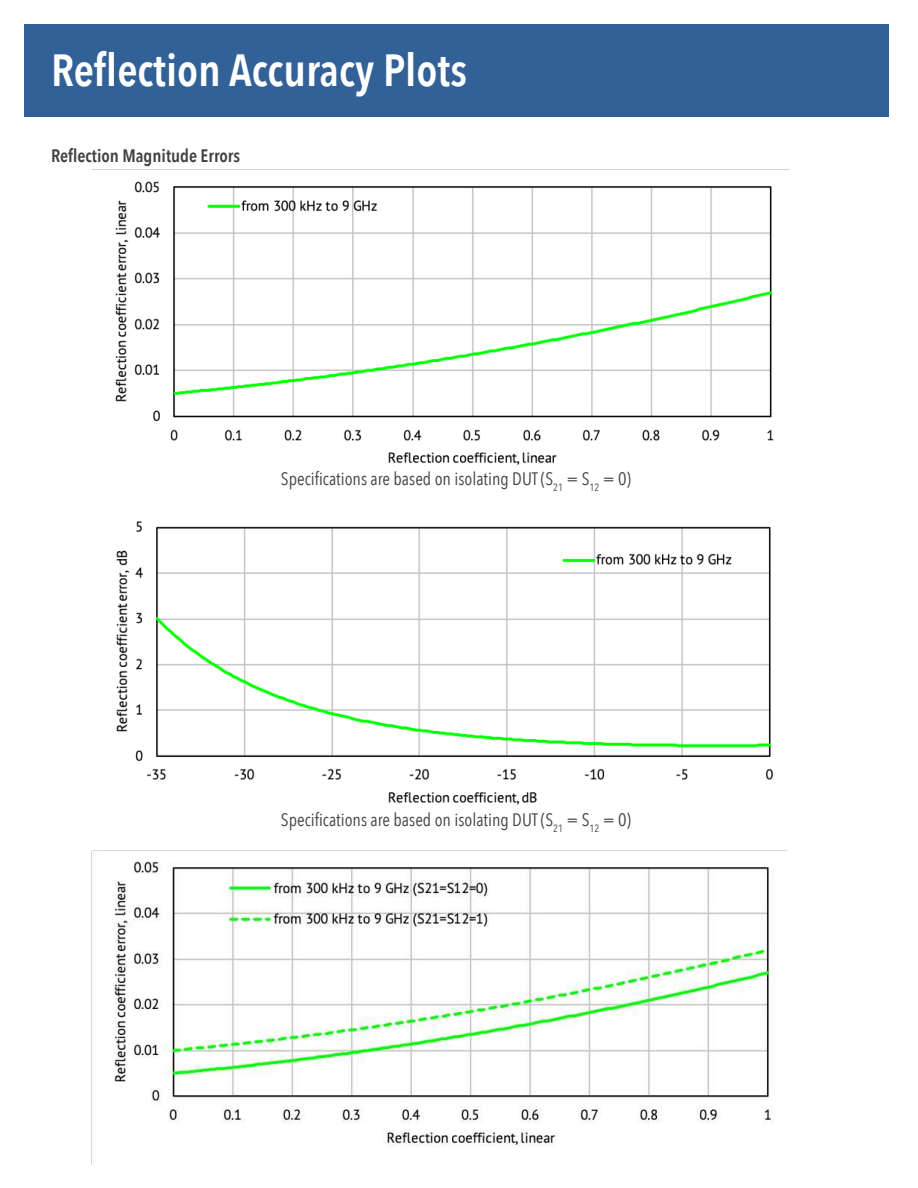
<style>
.page{position:relative;width:918px;height:1188px;background:#fff}
.page>*{position:absolute;margin:0;border:0;box-sizing:border-box;transform-origin:0 0}
.t1{font:600 45px "Avenir Next Condensed";color:#fff}
.t2{font:18px "Avenir Next Condensed";color:#414141}
.t3{font:600 18px "Avenir Next Condensed";color:#414141}
</style>
<div class="page">
<div style="left:24px;top:24px;width:864px;height:93px;background:#326197"></div>
<img style="left:115px;top:181px;width:659px;height:284px">
<img style="left:116px;top:521px;width:658px;height:284px">
<img style="left:91px;top:850px;width:696px;height:315px">
<h1 class="t1" style="left:51px;top:32px;width:418px">Reflection Accuracy Plots</h1>
<p class="t3" style="left:51px;top:140px;width:191px">Reflection Magnitude Errors</p>
<p class="t2" style="left:281px;top:463px;width:352px">Specifications are based on isolating DUT (S<sub>21</sub> = S<sub>12</sub> = 0)</p>
<p class="t2" style="left:281px;top:805px;width:352px">Specifications are based on isolating DUT (S<sub>21</sub> = S<sub>12</sub> = 0)</p>
</div>
